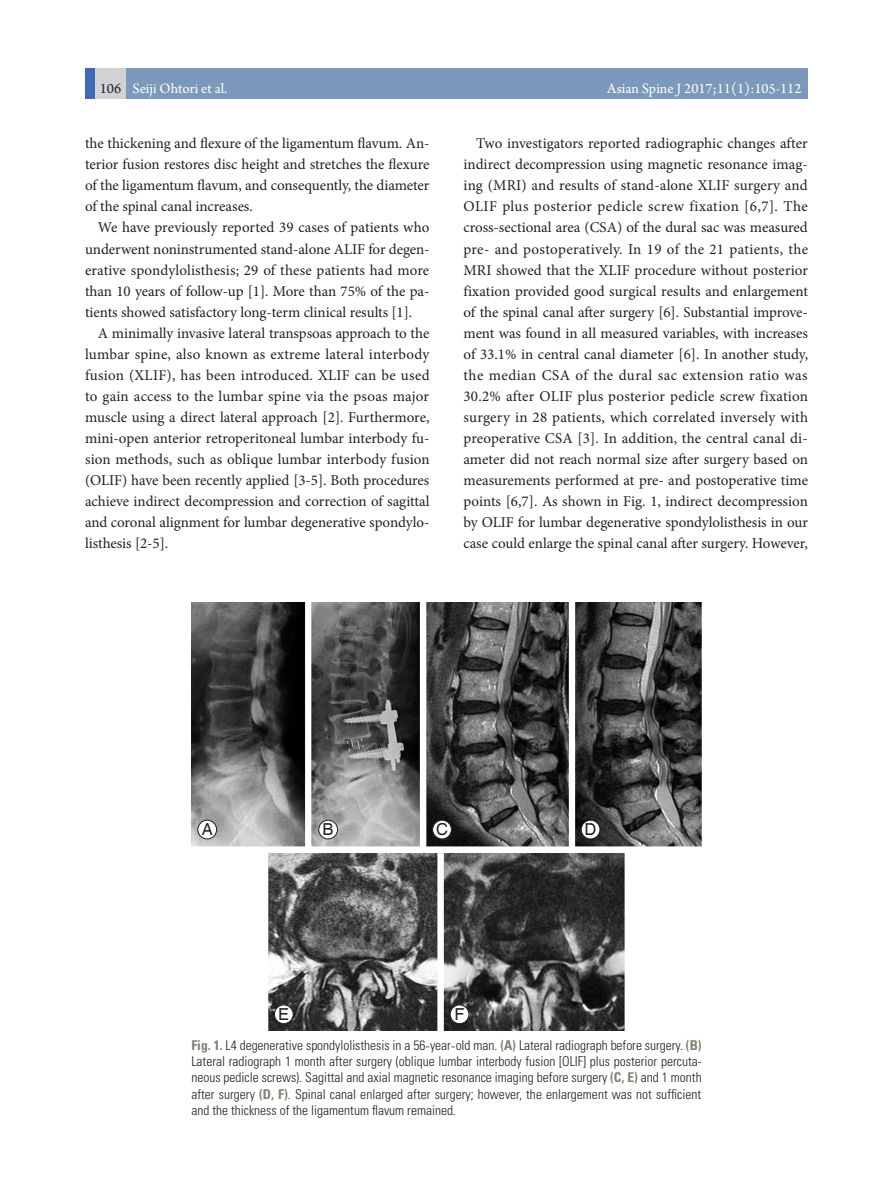
<style>
.page{position:relative;width:893px;height:1191px;background:#fff}
.page>*{position:absolute;margin:0;border:0;box-sizing:border-box;transform-origin:0 0}
.t1{font:16.5px "Helvetica";color:#231f20}
.본문_내용{font:15px/21px "Minion Pro";letter-spacing:-.005em;color:#231f20;text-align:justify}
.본문_내용_첫문단{font:15px/21px "Minion Pro";letter-spacing:-.005em;color:#231f20;text-align:justify}
.t2{font:15px "Arno Pro";color:#fff}
.t3{font:15px "Arno Pro";color:#231f20}
.표_그림설명{font:300 condensed 13.5px/16.2px "Univers LT Std";color:#231f20;text-align:justify}
.s1{font-weight:700;color:#82806e}
.s2{font-family:"Minion Pro";font-weight:400;font-stretch:normal}
</style>
<div class="page">
<div style="left:85px;top:68px;width:58px;height:31px;background:#d1d2d4"></div>
<div style="left:126px;top:68px;width:682px;height:31px;background:#7c98bb"></div>
<div style="left:85px;top:68px;width:10px;height:31px;background:#406ab4"></div>
<img style="left:191px;top:602px;width:511px;height:428px">
<div style="left:198px;top:820px;width:19px;height:19px;background:#fff;border-radius:50%"></div>
<div style="left:198px;top:820px;width:19px;height:19px;border:1px solid #231f20;border-radius:50%"></div>
<div style="left:319px;top:820px;width:18px;height:19px;background:#fff;border-radius:50%"></div>
<div style="left:319px;top:820px;width:19px;height:19px;border:1px solid #231f20;border-radius:50%"></div>
<div style="left:433px;top:820px;width:18px;height:19px;background:#fff;border-radius:50%"></div>
<div style="left:432px;top:820px;width:20px;height:19px;border:1px solid #231f20;border-radius:50%"></div>
<div style="left:581px;top:820px;width:19px;height:19px;background:#fff;border-radius:50%"></div>
<div style="left:581px;top:820px;width:19px;height:19px;border:1px solid #231f20;border-radius:50%"></div>
<div style="left:274px;top:1005px;width:19px;height:18px;background:#fff;border-radius:50%"></div>
<div style="left:274px;top:1004px;width:19px;height:20px;border:1px solid #231f20;border-radius:50%"></div>
<div style="left:450px;top:1005px;width:19px;height:18px;background:#fff;border-radius:50%"></div>
<div style="left:450px;top:1004px;width:19px;height:20px;border:1px solid #231f20;border-radius:50%"></div>
<p class="t3" style="left:100px;top:80px;width:23px">106</p>
<p class="t2" style="left:133px;top:80px;width:96px">Seiji Ohtori et al.</p>
<p class="t2" style="left:607px;top:80px;width:196px">Asian Spine J 2017;11(1):105-112</p>
<p class="본문_내용_첫문단" style="left:85px;top:133px;width:346px">the thickening and flexure of the ligamentum flavum. An&shy;terior fusion restores disc height and stretches the flexure of the ligamentum flavum, and consequently, the diameter of the spinal canal increases.</p>
<p class="본문_내용" style="left:85px;top:217px;width:346px;text-indent:13px">We have previously reported 39 cases of patients who underwent noninstrumented stand-alone ALIF for degen&shy;erative spondylolisthesis; 29 of these patients had more than 10 years of follow-up [1]. More than 75% of the pa&shy;tients showed satisfactory long-term clinical results [1].</p>
<p class="본문_내용" style="left:85px;top:322px;width:346px;text-indent:13px">A minimally invasive lateral transpsoas approach to the lumbar spine, also known as extreme lateral interbody fusion (XLIF), has been introduced. XLIF can be used to gain access to the lumbar spine via the psoas major muscle using a direct lateral approach [2]. Furthermore, mini-open anterior retroperitoneal lumbar interbody fu&shy;sion methods, such as oblique lumbar interbody fusion (OLIF) have been recently applied [3-5]. Both procedures achieve indirect decompression and correction of sagittal and coronal alignment for lumbar degenerative spondylo&shy;listhesis [2-5].</p>
<p class="본문_내용" style="left:463px;top:133px;width:346px;text-indent:13px">Two investigators reported radiographic changes after indirect decompression using magnetic resonance imag&shy;ing (MRI) and results of stand-alone XLIF surgery and OLIF plus posterior pedicle screw fixation [6,7]. The cross-sectional area (CSA) of the dural sac was measured pre- and postoperatively. In 19 of the 21 patients, the MRI showed that the XLIF procedure without posterior fixation provided good surgical results and enlargement of the spinal canal after surgery [6]. Substantial improve&shy;ment was found in all measured variables, with increases of 33.1% in central canal diameter [6]. In another study, the median CSA of the dural sac extension ratio was 30.2% after OLIF plus posterior pedicle screw fixation surgery in 28 patients, which correlated inversely with preoperative CSA [3]. In addition, the central canal di&shy;ameter did not reach normal size after surgery based on measurements performed at pre- and postoperative time points [6,7]. As shown in Fig. 1, indirect decompression by OLIF for lumbar degenerative spondylolisthesis in our case could enlarge the spinal canal after surgery. However,</p>
<p class="t1" style="left:202px;top:820px;width:13px">A</p>
<p class="t1" style="left:323px;top:820px;width:13px">B</p>
<p class="t1" style="left:436px;top:820px;width:13px">C</p>
<p class="t1" style="left:585px;top:820px;width:13px">D</p>
<p class="t1" style="left:278px;top:1004px;width:13px">E</p>
<p class="t1" style="left:454px;top:1004px;width:12px">F</p>
<p class="표_그림설명" style="left:191px;top:1037px;width:512px"><span class="s1">Fig. 1.</span> L4 degenerative spondylolisthesis in a 56<span class="s2">-</span>year<span class="s2">-</span>old man. <span class="s1">(A)</span> Lateral radiograph before surgery. <span class="s1">(B)<br></span>Lateral radiograph 1 month after surgery (oblique lumbar interbody fusion [OLIF] plus posterior percuta&shy;neous pedicle screws). Sagittal and axial magnetic resonance imaging before surgery <span class="s1">(C, E)</span> and 1 month after surgery <span class="s1">(D, F)</span>. Spinal canal enlarged after surgery; however, the enlargement was not sufficient and the thickness of the ligamentum flavum remained.</p>
</div>
